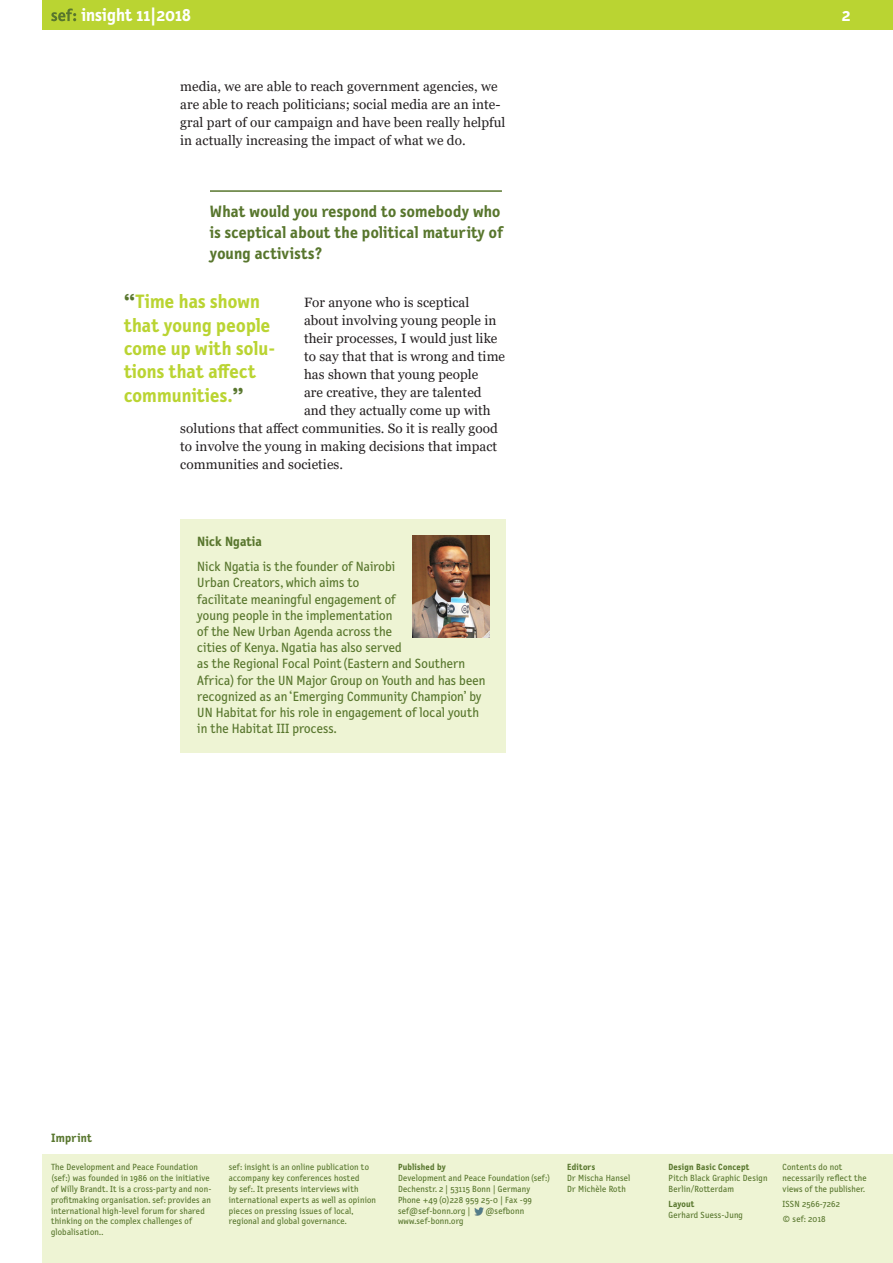
<style>
.page{position:relative;width:893px;height:1263px;background:#fff}
.page>*{position:absolute;margin:0;border:0;box-sizing:border-box;transform-origin:0 0}
.insight-run-text{font:700 19.5px/23.4px "Letter Gothic Text OT";letter-spacing:.005em;color:#bad432}
.t1{font:700 18px "Letter Gothic Text OT";color:#fff}
.insight-caption-run{font:700 16.5px/21px "Letter Gothic Text OT";letter-spacing:.01em;color:#58762d}
.insight-run-text-2{font:13.5px/18px "Georgia";letter-spacing:.005em;color:#231f20}
.insight-box-text{font:13.5px/16.2px "Letter Gothic Text OT";letter-spacing:.005em;color:#58762d}
.insight-box-text-2{font:700 13.5px "Letter Gothic Text OT";letter-spacing:.005em;color:#58762d}
.t2{font:700 12.15px "Letter Gothic Text OT";letter-spacing:.02em;color:#58762d}
.t3{font:9px/10.9px "Letter Gothic Text OT";letter-spacing:.02em;color:#58762d}
.t4{font:700 9px "Letter Gothic Text OT";letter-spacing:.02em;color:#58762d}
.s1{font-size:24px;color:#58762d}
</style>
<div class="page">
<div style="left:43px;top:0;width:850px;height:30px;background:#bad432"></div>
<svg style="left:51px;top:9px;width:25px;height:12px"></svg>
<div style="left:43px;top:1154px;width:850px;height:109px;background:#eef4d4"></div>
<svg style="left:474px;top:1207px;width:10px;height:9px"></svg>
<div style="left:180px;top:519px;width:326px;height:234px;background:#eef4d4"></div>
<img style="left:413px;top:536px;width:76px;height:102px">
<hr style="left:210px;top:190px;width:292px;height:2px;background:#58762d">
<p class="t1" style="left:81px;top:4px;width:111px">insight 11|2018</p>
<p class="insight-run-text-2" style="left:180px;top:78px;width:327px">media, we are able to reach government agencies, we are able to reach politicians; social media are an inte&shy;gral part of our campaign and have been really helpful in actually increasing the impact of what we do.</p>
<p class="insight-caption-run" style="left:210px;top:201px;width:295px">What would you respond to somebody who is sceptical about the political maturity of young activists?</p>
<p class="insight-run-text-2" style="left:304px;top:294px;width:167px">For anyone who is sceptical</p>
<p class="insight-run-text-2" style="left:304px;top:312px;width:194px">about involving young people in</p>
<p class="insight-run-text-2" style="left:304px;top:330px;width:195px">their processes, I would just like</p>
<p class="insight-run-text-2" style="left:304px;top:348px;width:203px">to say that that is wrong and time</p>
<p class="insight-run-text-2" style="left:304px;top:366px;width:176px">has shown that young people</p>
<p class="insight-run-text-2" style="left:304px;top:384px;width:179px">are creative, they are talented</p>
<p class="insight-run-text-2" style="left:304px;top:402px;width:188px">and they actually come up with</p>
<p class="insight-run-text-2" style="left:180px;top:420px;width:319px">solutions that affect communities. So it is really good</p>
<p class="insight-run-text-2" style="left:180px;top:438px;width:318px">to involve the young in making decisions that impact</p>
<p class="insight-run-text-2" style="left:180px;top:456px;width:164px">communities and societies.</p>
<p class="insight-run-text" style="left:124px;top:290px;width:153px"><span class="s1">“</span>Time has shown that young people come up with solu&shy;tions that affect communities.<span class="s1">”</span></p>
<p class="insight-box-text-2" style="left:197px;top:534px;width:66px">Nick Ngatia</p>
<p class="insight-box-text" style="left:197px;top:558px;width:290px">Nick Ngatia is the founder of Nairobi<br>Urban Creators, which aims to<br>facilitate meaningful engagement of<br>young people in the implementation<br>of the New Urban Agenda across the<br>cities of Kenya. Ngatia has also served<br>as the Regional Focal Point (Eastern and Southern Africa) for the UN Major Group on Youth and has been recognized as an ‘Emerging Community Champion’ by UN Habitat for his role in engagement of local youth in the Habitat III process.</p>
<h2 class="t1" style="left:842px;top:4px;width:10px">2</h2>
<p class="t2" style="left:51px;top:1131px;width:43px">Imprint</p>
<p class="t3" style="left:51px;top:1161px;width:162px">The Development and Peace Foundation (sef:) was founded in 1986 on the initiative of Willy Brandt. It is a cross-party and non&shy;profitmaking organisation. sef: provides an international high-level forum for shared thinking on the complex challenges of globalisation..</p>
<p class="t3" style="left:229px;top:1161px;width:149px">sef: insight is an online publication to accompany key conferences hosted<br>by sef:. It presents interviews with international experts as well as opinion pieces on pressing issues of local, regional and global governance.</p>
<p class="t4" style="left:398px;top:1161px;width:49px">Published by</p>
<p class="t3" style="left:398px;top:1172px;width:154px">Development and Peace Foundation (sef:)</p>
<p class="t3" style="left:398px;top:1183px;width:134px">Dechenstr. 2 | 53115 Bonn | Germany</p>
<p class="t3" style="left:398px;top:1194px;width:136px">Phone +49 (0)228 959 25-0 | Fax -99</p>
<p class="t3" style="left:398px;top:1205px;width:74px">sef@sef-bonn.org |</p>
<p class="t3" style="left:485px;top:1205px;width:40px">@sefbonn</p>
<p class="t3" style="left:398px;top:1216px;width:67px">www.sef-bonn.org</p>
<p class="t4" style="left:567px;top:1161px;width:29px">Editors</p>
<p class="t3" style="left:567px;top:1172px;width:64px">Dr Mischa Hansel<br>Dr Michèle Roth</p>
<p class="t4" style="left:668px;top:1161px;width:82px">Design Basic Concept</p>
<p class="t3" style="left:668px;top:1172px;width:101px">Pitch Black Graphic Design<br>Berlin/Rotterdam</p>
<p class="t4" style="left:668px;top:1198px;width:28px">Layout</p>
<p class="t3" style="left:668px;top:1209px;width:76px">Gerhard Suess-Jung</p>
<p class="t3" style="left:782px;top:1161px;width:86px">Contents do not necessarily reflect the views of the publisher.</p>
<p class="t3" style="left:782px;top:1198px;width:59px">ISSN 2566-7262</p>
<p class="t3" style="left:782px;top:1213px;width:45px">© sef: 2018</p>
</div>
